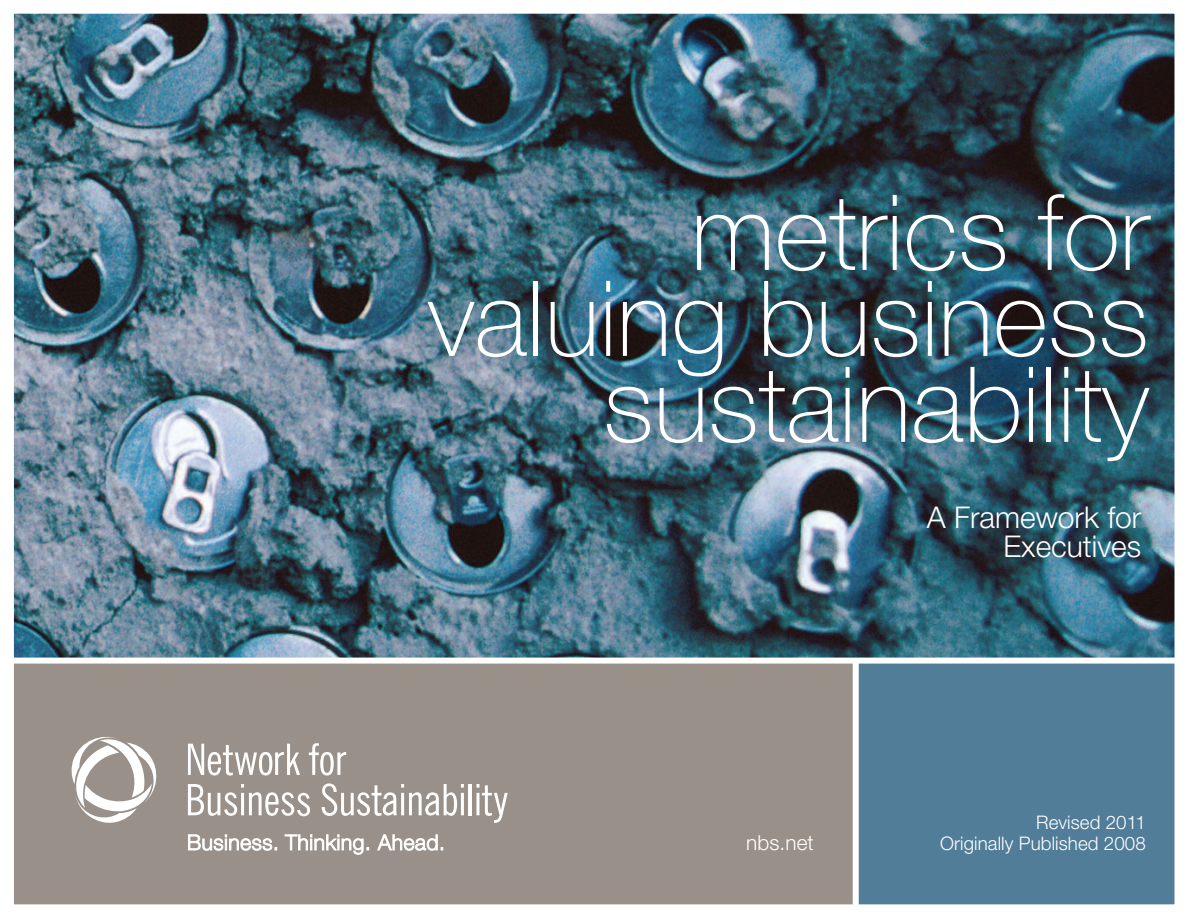
<style>
.page{position:relative;width:1188px;height:918px;background:#fff}
.page>*{position:absolute;margin:0;border:0;box-sizing:border-box;transform-origin:0 0}
.t1{font:100 104.85px/85.9px "Helvetica Neue";color:#fff;text-align:right}
.t2{font:300 30px/29px "Helvetica Neue";color:#fff;text-align:right}
.t3{font:300 20.7px "Helvetica Neue";letter-spacing:.005em;color:#fff}
.t4{font:300 18.75px "Helvetica Neue";letter-spacing:.005em;color:#fff}
</style>
<div class="page">
<img style="left:15px;top:15px;width:1158px;height:643px">
<div style="left:856px;top:660px;width:318px;height:244px;background:#517d99"></div>
<div style="left:14px;top:660px;width:842px;height:245px;background:#999089"></div>
<div style="left:7px;top:658px;width:1175px;height:6px;background:#fff"></div>
<svg style="left:188px;top:744px;width:112px;height:31px"></svg>
<svg style="left:309px;top:743px;width:37px;height:32px"></svg>
<svg style="left:188px;top:784px;width:122px;height:32px"></svg>
<svg style="left:322px;top:783px;width:142px;height:33px"></svg>
<hr style="left:469px;top:784px;width:3px;height:31px;background:#fff">
<svg style="left:476px;top:784px;width:32px;height:39px"></svg>
<svg style="left:71px;top:736px;width:86px;height:87px"></svg>
<svg style="left:188px;top:835px;width:89px;height:15px"></svg>
<svg style="left:285px;top:835px;width:84px;height:19px"></svg>
<svg style="left:378px;top:835px;width:65px;height:15px"></svg>
<div style="left:853px;top:661px;width:6px;height:252px;background:#fff"></div>
<p class="t1" style="left:428px;top:199px;width:723px">metrics for valuing business sustainability</p>
<p class="t2" style="left:927px;top:506px;width:216px">A Framework for<br>Executives</p>
<p class="t4" style="left:1036px;top:816px;width:111px">Revised 2011</p>
<p class="t3" style="left:746px;top:836px;width:69px">nbs.net</p>
<p class="t4" style="left:940px;top:837px;width:207px">Originally Published 2008</p>
</div>
